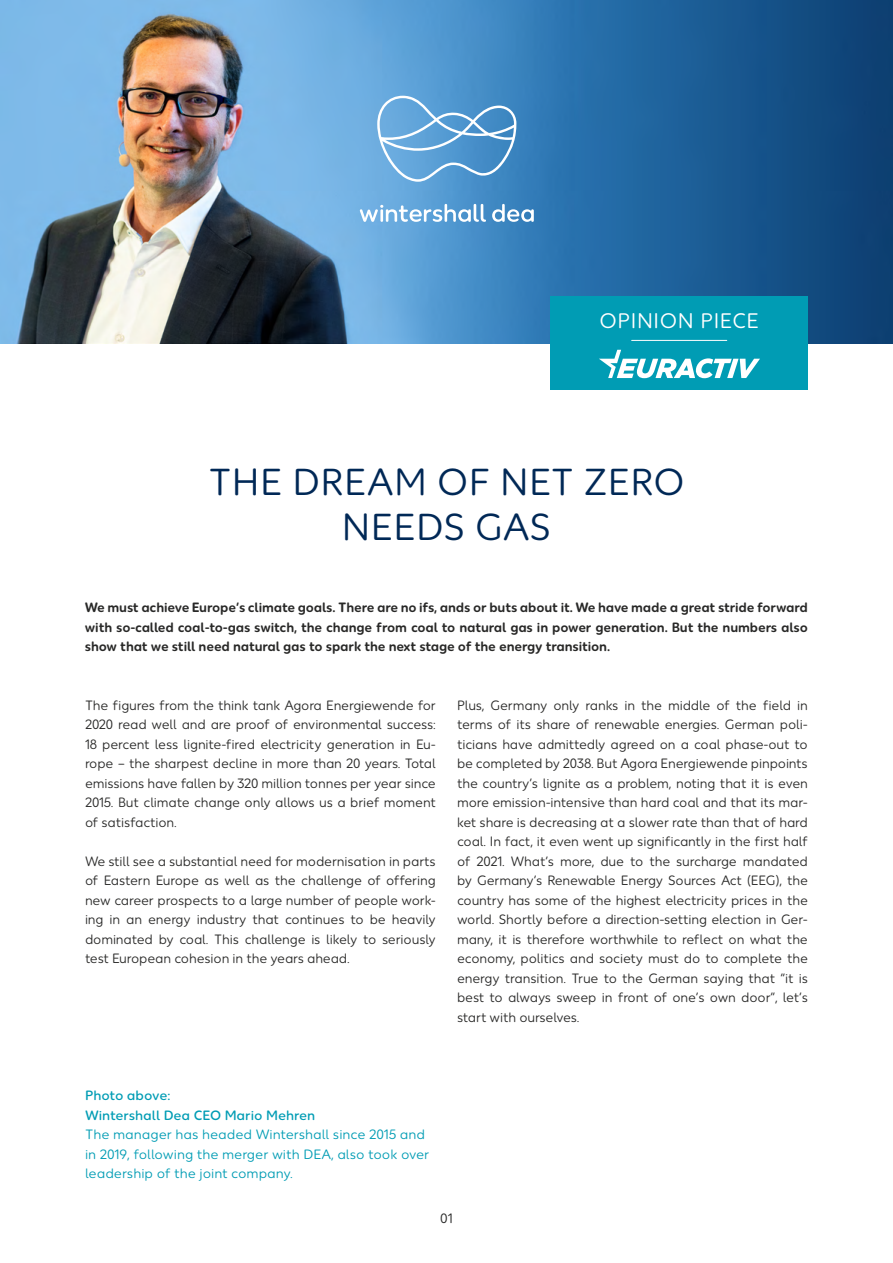
<style>
.page{position:relative;width:893px;height:1263px;background:#fff}
.page>*{position:absolute;margin:0;border:0;box-sizing:border-box;transform-origin:0 0}
.WD_Head_versal{font:37.5px "Wintershall Dea";letter-spacing:.01em;color:#002856}
.t1{font:21px "Wintershall Dea";letter-spacing:.03em;color:#fff}
.WD_Copy{font:13.5px/19.5px "Wintershall Dea";letter-spacing:-.01em;color:#282827;text-align:justify}
.WD_Copy-2{font:700 13.5px/19.5px "Wintershall Dea";letter-spacing:-.01em;color:#282827;text-align:justify}
.t2{font:13.5px/19.5px "Wintershall Dea";color:#009cb4}
.t3{font:500 13.5px "Wintershall Dea";color:#009cb4}
</style>
<div class="page">
<img style="left:0;top:0;width:893px;height:343px">
<div style="left:550px;top:296px;width:258px;height:94px;background:#009cb4"></div>
<svg style="left:377px;top:96px;width:139px;height:86px;background:#6aa7d7"></svg>
<svg style="left:360px;top:204px;width:126px;height:18px"></svg>
<svg style="left:492px;top:204px;width:42px;height:18px"></svg>
<hr style="left:632px;top:340px;width:95px;height:1px;background:#fff">
<svg style="left:599px;top:350px;width:161px;height:28px"></svg>
<p class="t1" style="left:599px;top:309px;width:161px">OPINION PIECE</p>
<p class="WD_Head_versal" style="left:208px;top:461px;width:478px">THE DREAM OF NET ZERO</p>
<p class="WD_Head_versal" style="left:342px;top:506px;width:211px">NEEDS GAS</p>
<p class="WD_Copy-2" style="left:85px;top:598px;width:724px">We must achieve Europe’s climate goals. There are no ifs, ands or buts about it. We have made a great stride forward with so-called coal-to-gas switch, the change from coal to natural gas in power generation. But the numbers also show that we still need natural gas to spark the next stage of the energy transition.</p>
<p class="WD_Copy" style="left:85px;top:696px;width:352px">The figures from the think tank Agora Energiewende for 2020 read well and are proof of environmental success:<br>18 percent less lignite-fired electricity generation in Eu&shy;rope – the sharpest decline in more than 20 years. Total emissions have fallen by 320 million tonnes per year since 2015. But climate change only allows us a brief moment of satisfaction.</p>
<p class="WD_Copy" style="left:85px;top:852px;width:352px">We still see a substantial need for modernisation in parts of Eastern Europe as well as the challenge of offering new career prospects to a large number of people work&shy;ing in an energy industry that continues to be heavily dominated by coal. This challenge is likely to seriously test European cohesion in the years ahead.</p>
<p class="WD_Copy" style="left:457px;top:696px;width:352px">Plus, Germany only ranks in the middle of the field in terms of its share of renewable energies. German poli&shy;ticians have admittedly agreed on a coal phase-out to be completed by 2038. But Agora Energiewende pinpoints the country’s lignite as a problem, noting that it is even more emission-intensive than hard coal and that its mar&shy;ket share is decreasing at a slower rate than that of hard coal. In fact, it even went up significantly in the first half of 2021. What’s more, due to the surcharge mandated by Germany’s Renewable Energy Sources Act (EEG), the country has some of the highest electricity prices in the world. Shortly before a direction-setting election in Ger&shy;many, it is therefore worthwhile to reflect on what the economy, politics and society must do to complete the energy transition. True to the German saying that “it is best to always sweep in front of one’s own door”, let’s start with ourselves.</p>
<p class="t3" style="left:85px;top:1088px;width:87px">Photo above:</p>
<p class="t3" style="left:85px;top:1107px;width:232px">Wintershall Dea CEO Mario Mehren</p>
<p class="t2" style="left:85px;top:1125px;width:346px">The manager has headed Wintershall since 2015 and in 2019, following the merger with DEA, also took over leadership of the joint company.</p>
<p class="WD_Copy" style="left:440px;top:1209px;width:14px">01</p>
</div>
